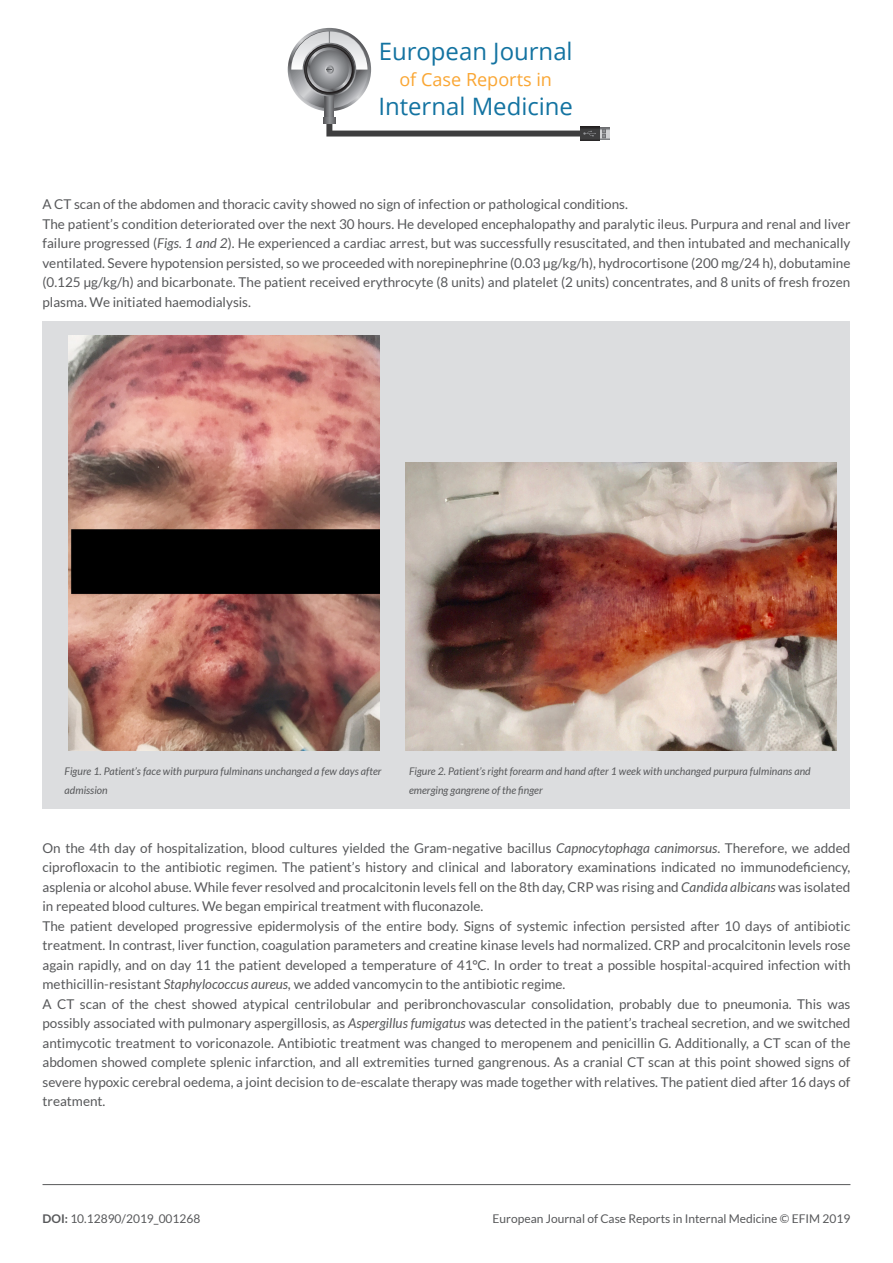
<style>
.page{position:relative;width:893px;height:1263px;background:#fff}
.page>*{position:absolute;margin:0;border:0;box-sizing:border-box;transform-origin:0 0}
.t1{font:24px "Open Sans";color:#1373a1}
.t2{font:18px "Open Sans";color:#faa633}
.TESTO_ARTICOLO{font:13.5px/19.5px "Lato";color:#57585a;text-align:justify}
.t3{font:12px "Lato";color:#57585a}
.DIDASCALIA{font:italic 10.5px/19.5px "Lato";color:#57585a}
.s1{font-style:italic}
.s2{font-weight:700}
</style>
<div class="page">
<svg style="left:288px;top:28px;width:83px;height:83px"></svg>
<svg style="left:291px;top:31px;width:77px;height:77px"></svg>
<svg style="left:325px;top:96px;width:9px;height:21px"></svg>
<svg style="left:303px;top:43px;width:53px;height:53px"></svg>
<svg style="left:304px;top:44px;width:51px;height:51px"></svg>
<svg style="left:307px;top:47px;width:45px;height:45px"></svg>
<svg style="left:310px;top:50px;width:39px;height:39px"></svg>
<svg style="left:291px;top:31px;width:76px;height:43px"></svg>
<svg style="left:600px;top:128px;width:10px;height:11px"></svg>
<svg style="left:603px;top:129px;width:2px;height:9px"></svg>
<svg style="left:580px;top:126px;width:20px;height:15px"></svg>
<svg style="left:323px;top:117px;width:273px;height:20px"></svg>
<hr style="left:43px;top:1184px;width:807px;height:1px;background:#57585a">
<div style="left:43px;top:321px;width:807px;height:488px;background:#dcdddf"></div>
<img style="left:68px;top:336px;width:311px;height:414px">
<img style="left:405px;top:463px;width:431px;height:287px">
<h1 class="t1" style="left:379px;top:35px;width:196px">European Journal</h1>
<h2 class="t2" style="left:399px;top:67px;width:154px">of Case Reports in</h2>
<h1 class="t1" style="left:378px;top:89px;width:196px">Internal Medicine</h1>
<p class="TESTO_ARTICOLO" style="left:43px;top:194px;width:587px">A CT scan of the abdomen and thoracic cavity showed no sign of infection or pathological conditions.</p>
<p class="TESTO_ARTICOLO" style="left:43px;top:214px;width:809px">The patient’s condition deteriorated over the next 30 hours. He developed encephalopathy and paralytic ileus. Purpura and renal and liver failure progressed (<span class="s1">Figs. 1 and 2</span>). He experienced a cardiac arrest, but was successfully resuscitated, and then intubated and mechanically ventilated. Severe hypotension persisted, so we proceeded with norepinephrine (0.03 µg/kg/h), hydrocortisone (200 mg/24 h), dobutamine (0.125 µg/kg/h) and bicarbonate. The patient received erythrocyte (8 units) and platelet (2 units) concentrates, and 8 units of fresh frozen plasma. We initiated haemodialysis.</p>
<p class="DIDASCALIA" style="left:65px;top:761px;width:318px">Figure 1. Patient’s face with purpura fulminans unchanged a few days after admission</p>
<p class="DIDASCALIA" style="left:409px;top:761px;width:403px">Figure 2. Patient’s right forearm and hand after 1 week with unchanged purpura fulminans and emerging gangrene of the finger</p>
<p class="TESTO_ARTICOLO" style="left:43px;top:838px;width:809px">On the 4th day of hospitalization, blood cultures yielded the Gram-negative bacillus <span class="s1">Capnocytophaga canimorsus</span>. Therefore, we added ciprofloxacin to the antibiotic regimen. The patient’s history and clinical and laboratory examinations indicated no immunodeficiency, asplenia or alcohol abuse. While fever resolved and procalcitonin levels fell on the 8th day, CRP was rising and <span class="s1">Candida albicans</span> was isolated in repeated blood cultures. We began empirical treatment with fluconazole.</p>
<p class="TESTO_ARTICOLO" style="left:43px;top:916px;width:809px">The patient developed progressive epidermolysis of the entire body. Signs of systemic infection persisted after 10 days of antibiotic treatment. In contrast, liver function, coagulation parameters and creatine kinase levels had normalized. CRP and procalcitonin levels rose again rapidly, and on day 11 the patient developed a temperature of 41°C. In order to treat a possible hospital-acquired infection with methicillin-resistant <span class="s1">Staphylococcus aureus,</span> we added vancomycin to the antibiotic regime.</p>
<p class="TESTO_ARTICOLO" style="left:43px;top:994px;width:809px">A CT scan of the chest showed atypical centrilobular and peribronchovascular consolidation, probably due to pneumonia. This was possibly associated with pulmonary aspergillosis, as <span class="s1">Aspergillus fumigatus</span> was detected in the patient’s tracheal secretion, and we switched antimycotic treatment to voriconazole. Antibiotic treatment was changed to meropenem and penicillin G. Additionally, a CT scan of the abdomen showed complete splenic infarction, and all extremities turned gangrenous. As a cranial CT scan at this point showed signs of severe hypoxic cerebral oedema, a joint decision to de-escalate therapy was made together with relatives. The patient died after 16 days of treatment.</p>
<p class="t3" style="left:43px;top:1212px;width:159px"><span class="s2">DOI:</span> 10.12890/2019_001268</p>
<p class="t3" style="left:493px;top:1212px;width:359px">European Journal of Case Reports in Internal Medicine © EFIM 2019</p>
</div>
